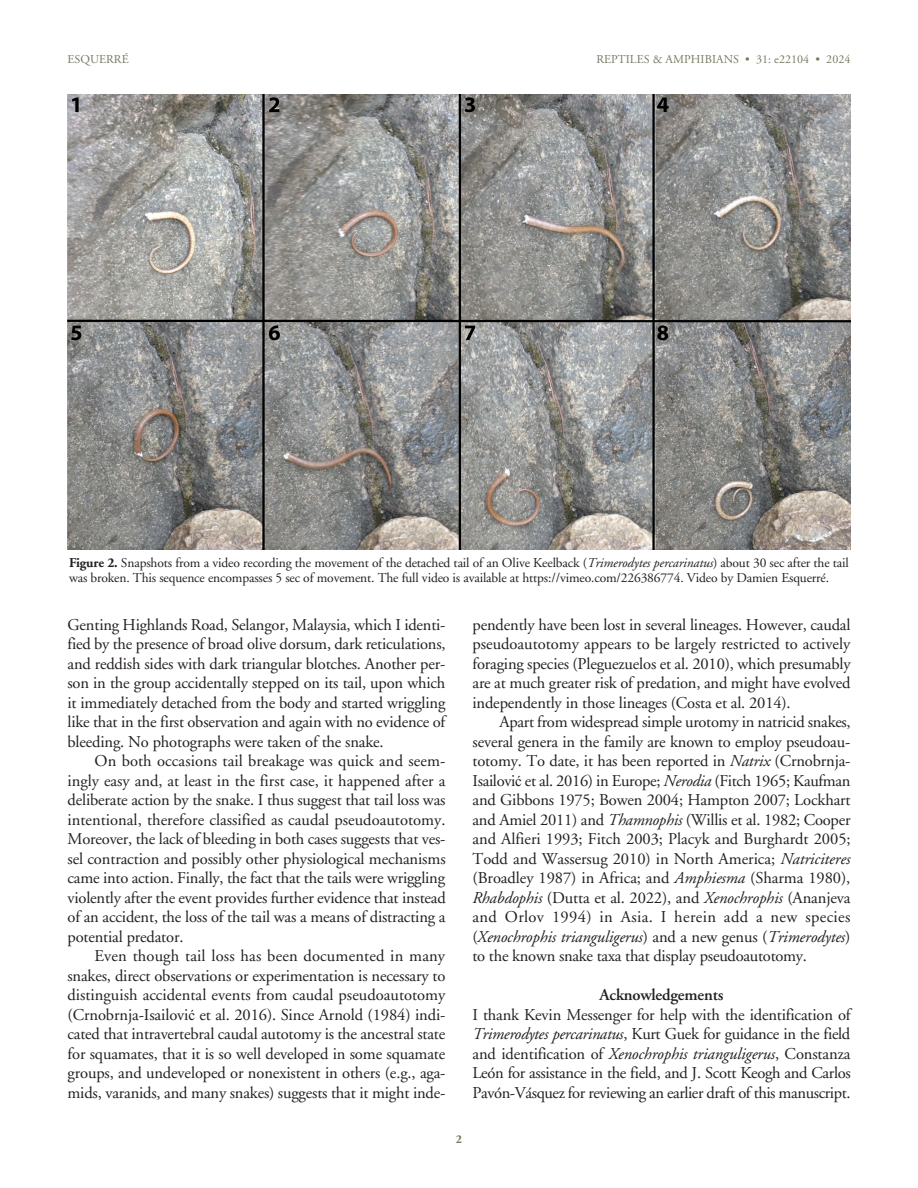
<style>
.page{position:relative;width:918px;height:1188px;background:#fff}
.page>*{position:absolute;margin:0;border:0;box-sizing:border-box;transform-origin:0 0}
.TEXT{font:16.5px/19.5px "Adobe Garamond";letter-spacing:-.01em;color:#231f20;text-align:justify}
.TEXT__1st_P{font:16.5px/19.5px "Adobe Garamond";letter-spacing:-.025em;color:#231f20;text-align:justify}
.SUBhead{font:600 16.5px "Adobe Garamond";letter-spacing:-.01em;color:#231f20}
.Figure_Caption{font:13.5px/15px "Adobe Garamond";letter-spacing:-.01em;color:#231f20}
.t1{font:12px "Adobe Garamond";letter-spacing:.005em;color:#717a60}
.t2{font:700 12px "Adobe Garamond";color:#717a60}
.s1{font-weight:700}
.s2{font-style:italic}
.s3{font-family:"Times New Roman";font-size:15px}
</style>
<div class="page">
<img style="left:68px;top:94px;width:782px;height:455px">
<p class="t1" style="left:68px;top:53px;width:63px">ESQUERRÉ</p>
<p class="t1" style="left:596px;top:53px;width:256px">REPTILES &amp; AMPHIBIANS • 31: e22104 • 2024</p>
<p class="Figure_Caption" style="left:69px;top:556px;width:781px"><span class="s1">Figure 2.</span> Snapshots from a video recording the movement of the detached tail of an Olive Keelback (<span class="s2">Trimerodytes percarinatus</span>) about 30 sec after the tail was broken. This sequence encompasses 5 sec of movement. The full video is available at https://vimeo.com/226386774. Video by Damien Esquerré.</p>
<p class="TEXT" style="left:68px;top:615px;width:380px">Genting Highlands Road, Selangor, Malaysia, which I identi&shy;fied by the presence of broad olive dorsum, dark reticulations, and reddish sides with dark triangular blotches. Another per&shy;son in the group accidentally stepped on its tail, upon which it immediately detached from the body and started wriggling like that in the first observation and again with no evidence of bleeding. No photographs were taken of the snake.</p>
<p class="TEXT" style="left:68px;top:752px;width:380px;text-indent:27px">On both occasions tail breakage was quick and seem&shy;ingly easy and, at least in the first case, it happened after a deliberate action by the snake. I thus suggest that tail loss was intentional, therefore classified as caudal pseudoautotomy.<br>Moreover, the lack of bleeding in both cases suggests that ves&shy;sel contraction and possibly other physiological mechanisms came into action. Finally, the fact that the tails were wriggling violently after the event provides further evidence that instead of an accident, the loss of the tail was a means of distracting a potential predator.</p>
<p class="TEXT" style="left:68px;top:947px;width:380px;text-indent:27px">Even though tail loss has been documented in many snakes, direct observations or experimentation is necessary to distinguish accidental events from caudal pseudoautotomy (Crnobrnja-Isailovi<span class="s3">ć</span> et al. 2016). Since Arnold (1984) indi&shy;cated that intravertebral caudal autotomy is the ancestral state for squamates, that it is so well developed in some squamate groups, and undeveloped or nonexistent in others (e.g., aga&shy;mids, varanids, and many snakes) suggests that it might inde-</p>
<p class="TEXT" style="left:472px;top:615px;width:380px">pendently have been lost in several lineages. However, caudal pseudoautotomy appears to be largely restricted to actively foraging species (Pleguezuelos et al. 2010), which presumably are at much greater risk of predation, and might have evolved independently in those lineages (Costa et al. 2014).</p>
<p class="TEXT" style="left:472px;top:713px;width:380px;text-indent:27px">Apart from widespread simple urotomy in natricid snakes, several genera in the family are known to employ pseudoau&shy;totomy. To date, it has been reported in <span class="s2">Natrix</span> (Crnobrnja-Isailovi<span class="s3">ć</span> et al. 2016) in Europe; <span class="s2">Nerodia</span> (Fitch 1965; Kaufman and Gibbons 1975; Bowen 2004; Hampton 2007; Lockhart and Amiel 2011) and <span class="s2">Thamnophis</span> (Willis et al. 1982; Cooper and Alfieri 1993; Fitch 2003; Placyk and Burghardt 2005; Todd and Wassersug 2010) in North America; <span class="s2">Natriciteres </span>(Broadley 1987) in Africa; and <span class="s2">Amphiesma</span> (Sharma 1980), <span class="s2">Rhabdophis</span> (Dutta et al. 2022), and <span class="s2">Xenochrophis</span> (Ananjeva and Orlov 1994) in Asia. I herein add a new species (<span class="s2">Xenochrophis trianguligerus</span>) and a new genus (<span class="s2">Trimerodytes</span>) to the known snake taxa that display pseudoautotomy.</p>
<p class="SUBhead" style="left:599px;top:986px;width:126px">Acknowledgements</p>
<p class="TEXT__1st_P" style="left:472px;top:1005px;width:380px">I thank Kevin Messenger for help with the identification of <span class="s2">Trimerodytes percarinatus</span>, Kurt Guek for guidance in the field and identification of <span class="s2">Xenochrophis trianguligerus</span>, Constanza León for assistance in the field, and J. Scott Keogh and Carlos Pavón-Vásquez for reviewing an earlier draft of this manuscript.</p>
<p class="t2" style="left:456px;top:1132px;width:8px">2</p>
</div>
